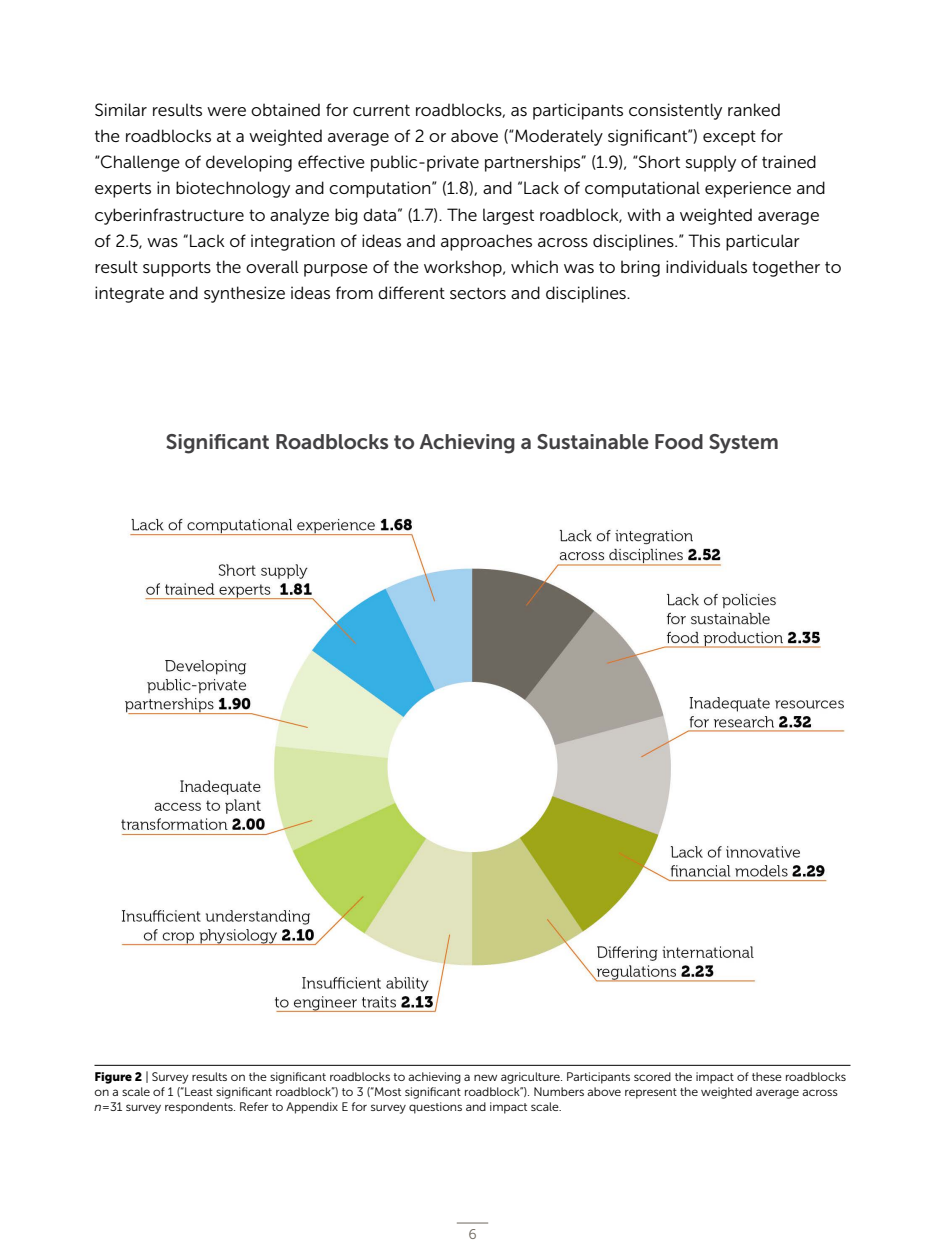
<style>
.page{position:relative;width:945px;height:1260px;background:#fff}
.page>*{position:absolute;margin:0;border:0;box-sizing:border-box;transform-origin:0 0}
.Sub_header{font:21px "Museo Sans 700";letter-spacing:-.005em;color:#414042}
.Body{font:17.5px/26.2px "Museo Sans 300";letter-spacing:-.005em;color:#000}
.t1{font:14px "Museo Sans 300";color:#6e685f}
.t2{font:12.25px/14.7px "Museo Sans 300";letter-spacing:-.005em;color:#000}
.s1{font-family:"Museo Sans 900"}
.s2{font-style:italic}
</style>
<div class="page">
<hr style="left:457px;top:1223px;width:31px;height:1px;background:#6e685f">
<img style="left:94px;top:518px;width:756px;height:547px">
<hr style="left:94px;top:1065px;width:756px;height:1px;background:#000">
<p class="Body" style="left:94px;top:96px;width:749px">Similar results were obtained for current roadblocks, as participants consistently ranked<br>the roadblocks at a weighted average of 2 or above (“Moderately significant”) except for “Challenge of developing effective public-private partnerships” (1.9), “Short supply of trained experts in biotechnology and computation” (1.8), and “Lack of computational experience and cyberinfrastructure to analyze big data” (1.7). The largest roadblock, with a weighted average<br>of 2.5, was “Lack of integration of ideas and approaches across disciplines.” This particular result supports the overall purpose of the workshop, which was to bring individuals together to integrate and synthesize ideas from different sectors and disciplines.</p>
<p class="Sub_header" style="left:166px;top:430px;width:615px">Significant Roadblocks to Achieving a Sustainable Food System</p>
<p class="t2" style="left:94px;top:1070px;width:753px"><span class="s1">Figure 2</span> | Survey results on the significant roadblocks to achieving a new agriculture. Participants scored the impact of these roadblocks on a scale of 1 (“Least significant roadblock”) to 3 (“Most significant roadblock”). Numbers above represent the weighted average across <span class="s2">n</span>=31 survey respondents. Refer to Appendix E for survey questions and impact scale.</p>
<p class="t1" style="left:468px;top:1227px;width:10px">6</p>
</div>
